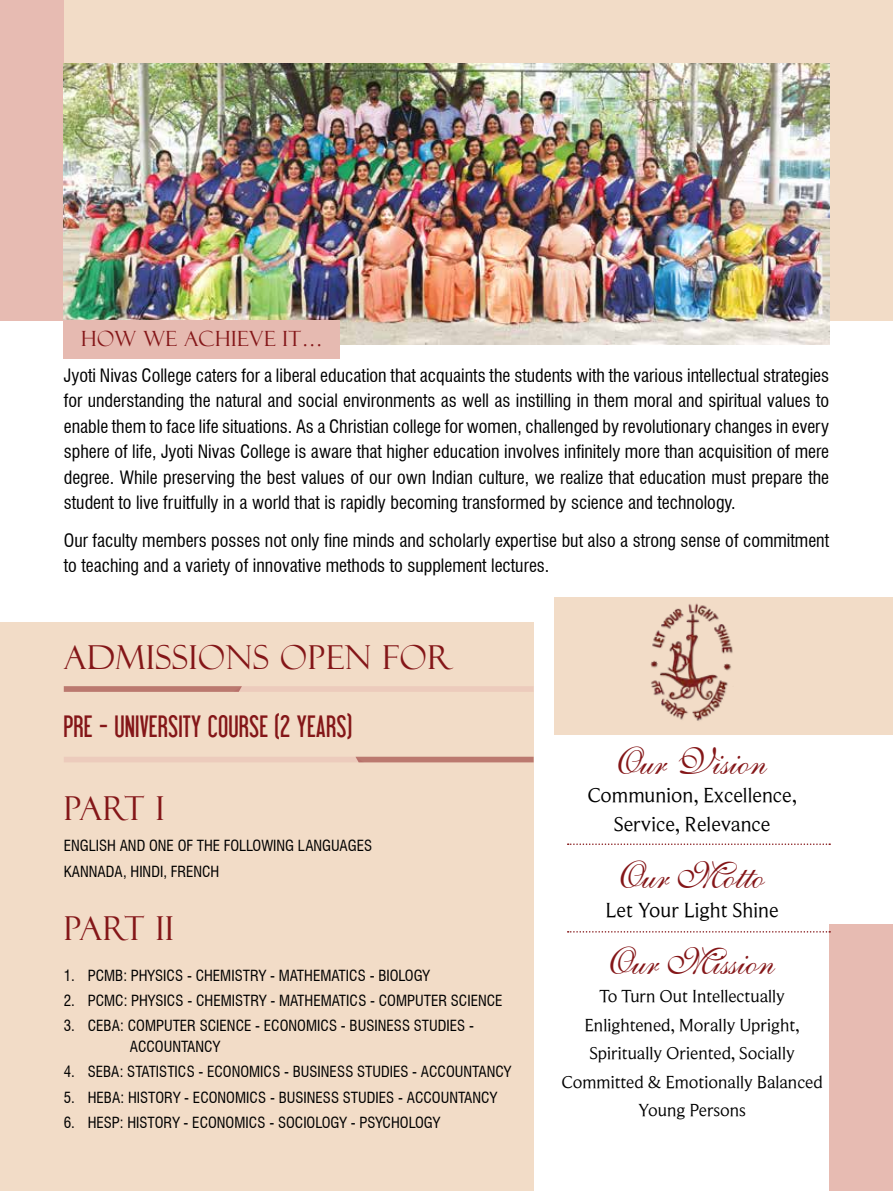
<style>
.page{position:relative;width:893px;height:1191px;background:#fff}
.page>*{position:absolute;margin:0;border:0;box-sizing:border-box;transform-origin:0 0}
.t1{font:37.5px "English 111 Presto BT";color:#841618}
.t2{font:33px "Felix Titling";letter-spacing:.025em;color:#841618}
.t3{font:30px "Libel Suit";letter-spacing:.025em;color:#841618}
.t4{font:21px/28.5px "Beaufort";color:#000;text-align:center}
.t5{font:21px "Felix Titling";letter-spacing:.025em;color:#841618}
.t6{font:condensed 18px/25.5px "Swiss 721 BT";color:#000;text-align:justify}
.t7{font:18px/28.5px "Beaufort";color:#000;text-align:center}
.t8{font:condensed 15px/21px "Swiss 721 BT";color:#000}
</style>
<div class="page">
<div style="left:0;top:622px;width:534px;height:569px;background:#f2dcc7"></div>
<div style="left:555px;top:597px;width:338px;height:138px;background:#f2dcc7"></div>
<div style="left:64px;top:0;width:829px;height:320px;background:#f2dcc7"></div>
<div style="left:0;top:0;width:64px;height:320px;background:#e7bbb2"></div>
<div style="left:829px;top:924px;width:64px;height:267px;background:#e7bbb2"></div>
<img style="left:64px;top:64px;width:765px;height:280px">
<div style="left:64px;top:320px;width:276px;height:39px;background:#e6bab1"></div>
<svg style="left:64px;top:756px;width:470px;height:6px"></svg>
<svg style="left:64px;top:686px;width:470px;height:6px"></svg>
<img style="left:650px;top:603px;width:83px;height:118px">
<svg style="left:568px;top:843px;width:262px;height:2px"></svg>
<svg style="left:568px;top:931px;width:262px;height:1px"></svg>
<p class="t5" style="left:81px;top:326px;width:243px">HOW WE ACHIEVE IT…</p>
<p class="t6" style="left:64px;top:362px;width:767px">Jyoti Nivas College caters for a liberal education that acquaints the students with the various intellectual strategies for understanding the natural and social environments as well as instilling in them moral and spiritual values to enable them to face life situations. As a Christian college for women, challenged by revolutionary changes in every sphere of life, Jyoti Nivas College is aware that higher education involves infinitely more than acquisition of mere degree. While preserving the best values of our own Indian culture, we realize that education must prepare the student to live fruitfully in a world that is rapidly becoming transformed by science and technology.</p>
<p class="t6" style="left:64px;top:527px;width:767px">Our faculty members posses not only fine minds and scholarly expertise but also a strong sense of commitment to teaching and a variety of innovative methods to supplement lectures.</p>
<h2 class="t2" style="left:64px;top:638px;width:391px">ADMISSIONS OPEN FOR</h2>
<h3 class="t3" style="left:64px;top:710px;width:289px">PRE - UNIVERSITY COURSE (2 YEARS)</h3>
<h2 class="t2" style="left:64px;top:789px;width:102px">PART I</h2>
<p class="t8" style="left:64px;top:832px;width:310px;line-height:26.5px">ENGLISH AND ONE OF THE FOLLOWING LANGUAGES<br>KANNADA, HINDI, FRENCH</p>
<h2 class="t2" style="left:64px;top:909px;width:111px">PART II</h2>
<p class="t8" style="left:64px;top:964px;width:368px">1. PCMB: PHYSICS - CHEMISTRY - MATHEMATICS - BIOLOGY</p>
<p class="t8" style="left:64px;top:990px;width:440px">2. PCMC: PHYSICS - CHEMISTRY - MATHEMATICS - COMPUTER SCIENCE</p>
<p class="t8" style="left:130px;top:1015px;width:346px;text-indent:-66px">3. CEBA: COMPUTER SCIENCE - ECONOMICS - BUSINESS STUDIES -<br>ACCOUNTANCY</p>
<p class="t8" style="left:64px;top:1061px;width:449px">4. SEBA: STATISTICS - ECONOMICS - BUSINESS STUDIES - ACCOUNTANCY</p>
<p class="t8" style="left:64px;top:1086px;width:435px">5. HEBA: HISTORY - ECONOMICS - BUSINESS STUDIES - ACCOUNTANCY</p>
<p class="t8" style="left:64px;top:1112px;width:378px">6. HESP: HISTORY - ECONOMICS - SOCIOLOGY - PSYCHOLOGY</p>
<h1 class="t1" style="left:617px;top:738px;width:151px">Our Vision</h1>
<p class="t4" style="left:587px;top:781px;width:211px">Communion, Excellence,<br>Service, Relevance</p>
<h1 class="t1" style="left:619px;top:852px;width:147px">Our Motto</h1>
<p class="t4" style="left:605px;top:895px;width:175px">Let Your Light Shine</p>
<h1 class="t1" style="left:609px;top:938px;width:167px">Our Mission</h1>
<p class="t7" style="left:561px;top:981px;width:263px">To Turn Out Intellectually<br>Enlightened, Morally Upright,<br>Spiritually Oriented, Socially<br>Committed &amp; Emotionally Balanced<br>Young Persons</p>
</div>
